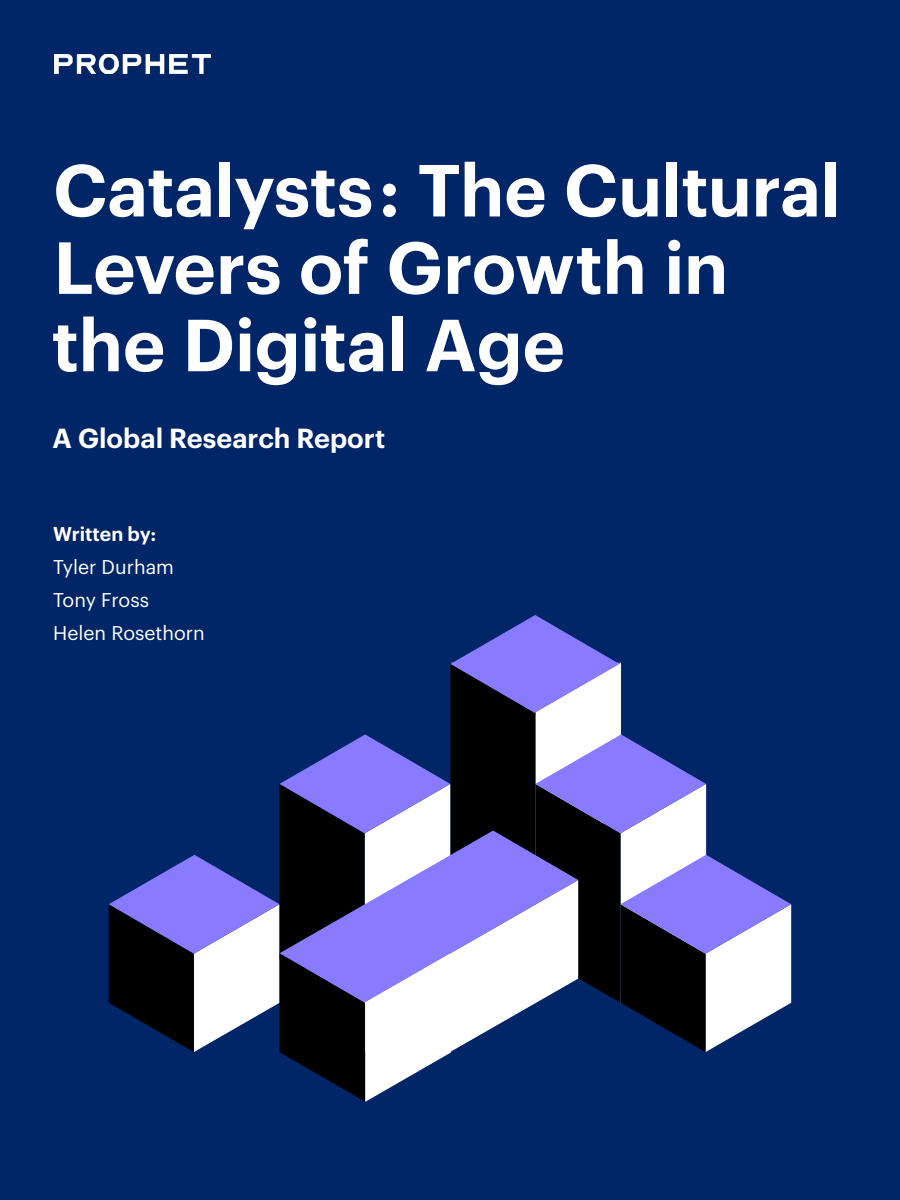
<style>
.page{position:relative;width:900px;height:1200px;background:#002668}
.page>*{position:absolute;margin:0;border:0;box-sizing:border-box;transform-origin:0 0}
.t1{font:600 72px/77.4px "Graphik";letter-spacing:-.005em;color:#fff}
.t2{font:600 27px "Graphik";color:#fff}
.t3{font:19.5px/33px "Graphik";color:#fff}
.t4{font:600 19.5px "Graphik";color:#fff}
</style>
<div class="page">
<img style="left:54px;top:54px;width:156px;height:20px">
<svg style="left:109px;top:615px;width:682px;height:487px"></svg>
<p class="t1" style="left:52px;top:157px;width:791px">Catalysts: The Cultural<br>Levers of Growth in the Digital Age</p>
<p class="t2" style="left:53px;top:427px;width:334px">A Global Research Report</p>
<p class="t4" style="left:53px;top:526px;width:105px">Written by:</p>
<p class="t3" style="left:53px;top:552px;width:153px">Tyler Durham<br>Tony Fross<br>Helen Rosethorn</p>
</div>
